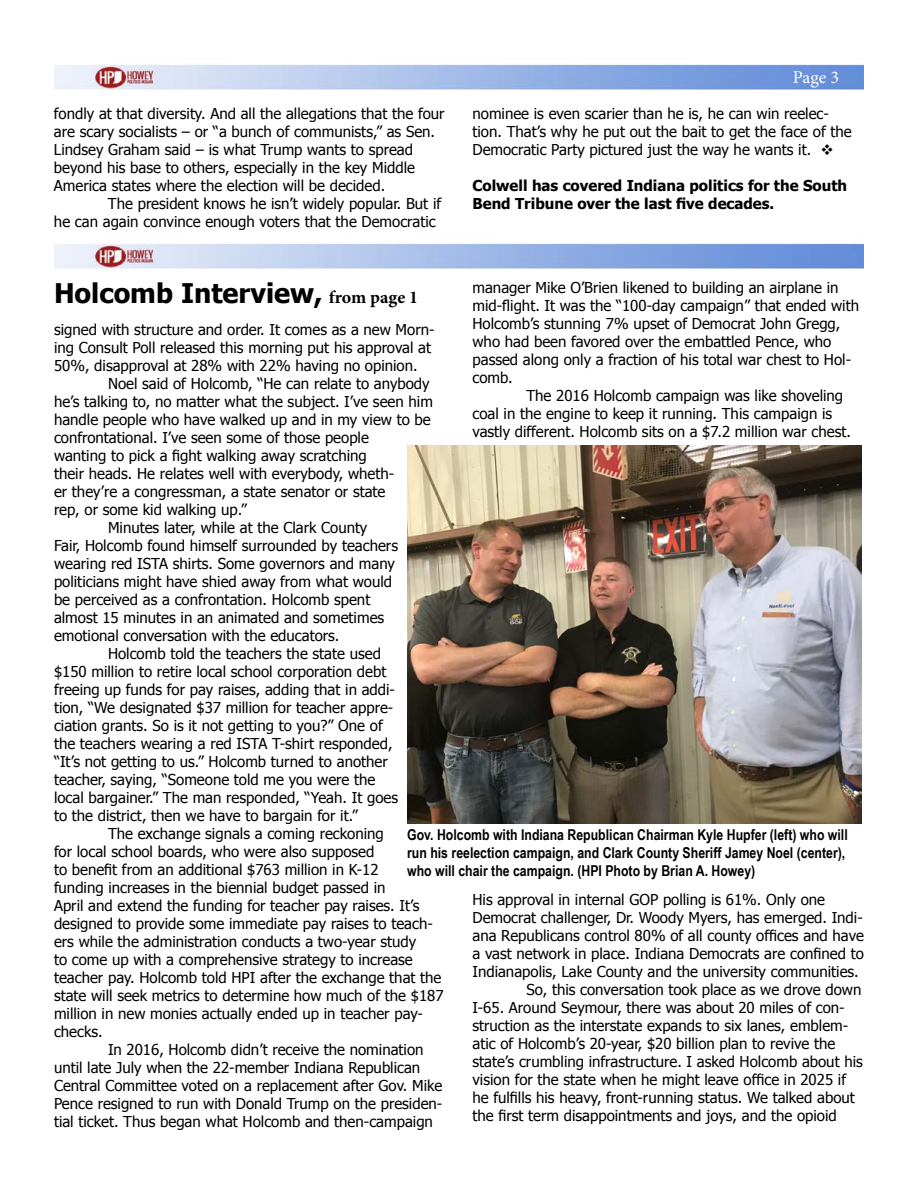
<style>
.page{position:relative;width:918px;height:1188px;background:#fff}
.page>*{position:absolute;margin:0;border:0;box-sizing:border-box;transform-origin:0 0}
.t1{font:700 27px "Tahoma";color:#000}
.t2{font:18px "Minion Pro";color:#fff}
.t3{font:15px/18px "Tahoma";color:#000}
.t4{font:700 15px/18px "Arial Narrow";color:#000}
.t5{font:700 15px/18px "Tahoma";color:#000}
.s1{font-family:"Minion Pro";font-size:18px}
</style>
<div class="page">
<img style="left:54px;top:64px;width:810px;height:26px">
<img style="left:54px;top:243px;width:810px;height:26px">
<img style="left:407px;top:446px;width:454px;height:378px">
<p class="t3" style="left:54px;top:104px;width:392px">fondly at that diversity. And all the allegations that the four are scary socialists – or “a bunch of communists,” as Sen.<br>Lindsey Graham said – is what Trump wants to spread beyond his base to others, especially in the key Middle America states where the election will be decided.</p>
<p class="t3" style="left:54px;top:194px;width:389px;text-indent:54px">The president knows he isn’t widely popular. But if he can again convince enough voters that the Democratic</p>
<p class="t2" style="left:793px;top:65px;width:48px">Page 3</p>
<p class="t3" style="left:472px;top:104px;width:381px">nominee is even scarier than he is, he can win reelec&shy;tion. That’s why he put out the bait to get the face of the<br>Democratic Party pictured just the way he wants it. ❖</p>
<p class="t5" style="left:472px;top:176px;width:376px">Colwell has covered Indiana politics for the South<br>Bend Tribune over the last five decades.</p>
<p class="t3" style="left:472px;top:278px;width:388px">manager Mike O’Brien likened to building an airplane in mid-flight. It was the “100-day campaign” that ended with Holcomb’s stunning 7% upset of Democrat John Gregg, who had been favored over the embattled Pence, who passed along only a fraction of his total war chest to Hol&shy;comb.</p>
<p class="t3" style="left:472px;top:386px;width:380px;text-indent:54px">The 2016 Holcomb campaign was like shoveling coal in the engine to keep it running. This campaign is vastly different. Holcomb sits on a $7.2 million war chest.</p>
<h1 class="t1" style="left:54px;top:274px;width:366px">Holcomb Interview, <span class="s1">from page 1</span></h1>
<p class="t3" style="left:54px;top:320px;width:382px">signed with structure and order. It comes as a new Morn&shy;ing Consult Poll released this morning put his approval at<br>50%, disapproval at 28% with 22% having no opinion.</p>
<p class="t3" style="left:108px;top:374px;width:323px">Noel said of Holcomb, “He can relate to anybody</p>
<p class="t3" style="left:54px;top:392px;width:380px">he’s talking to, no matter what the subject. I’ve seen him</p>
<p class="t3" style="left:54px;top:410px;width:378px">handle people who have walked up and in my view to be</p>
<p class="t3" style="left:54px;top:428px;width:316px">confrontational. I’ve seen some of those people</p>
<p class="t3" style="left:54px;top:446px;width:314px">wanting to pick a fight walking away scratching</p>
<p class="t3" style="left:54px;top:464px;width:342px">their heads. He relates well with everybody, wheth-</p>
<p class="t3" style="left:54px;top:482px;width:333px">er they’re a congressman, a state senator or state</p>
<p class="t3" style="left:54px;top:500px;width:194px">rep, or some kid walking up.”</p>
<p class="t3" style="left:108px;top:518px;width:261px">Minutes later, while at the Clark County</p>
<p class="t3" style="left:54px;top:536px;width:346px">Fair, Holcomb found himself surrounded by teachers</p>
<p class="t3" style="left:54px;top:554px;width:343px">wearing red ISTA shirts. Some governors and many</p>
<p class="t3" style="left:54px;top:572px;width:340px">politicians might have shied away from what would</p>
<p class="t3" style="left:54px;top:590px;width:318px">be perceived as a confrontation. Holcomb spent</p>
<p class="t3" style="left:54px;top:608px;width:332px">almost 15 minutes in an animated and sometimes</p>
<p class="t3" style="left:54px;top:626px;width:287px">emotional conversation with the educators.</p>
<p class="t3" style="left:108px;top:644px;width:275px">Holcomb told the teachers the state used</p>
<p class="t3" style="left:54px;top:662px;width:334px">$150 million to retire local school corporation debt</p>
<p class="t3" style="left:54px;top:680px;width:343px">freeing up funds for pay raises, adding that in addi-</p>
<p class="t3" style="left:54px;top:698px;width:341px">tion, “We designated $37 million for teacher appre-</p>
<p class="t3" style="left:54px;top:716px;width:330px">ciation grants. So is it not getting to you?” One of</p>
<p class="t3" style="left:54px;top:734px;width:340px">the teachers wearing a red ISTA T-shirt responded,</p>
<p class="t3" style="left:54px;top:752px;width:335px">“It’s not getting to us.” Holcomb turned to another</p>
<p class="t3" style="left:54px;top:770px;width:323px">teacher, saying, “Someone told me you were the</p>
<p class="t3" style="left:54px;top:788px;width:346px">local bargainer.” The man responded, “Yeah. It goes</p>
<p class="t3" style="left:54px;top:806px;width:305px">to the district, then we have to bargain for it.”</p>
<p class="t3" style="left:108px;top:824px;width:277px">The exchange signals a coming reckoning</p>
<p class="t3" style="left:54px;top:842px;width:322px">for local school boards, who were also supposed</p>
<p class="t3" style="left:54px;top:860px;width:326px">to benefit from an additional $763 million in K-12</p>
<p class="t3" style="left:54px;top:878px;width:333px">funding increases in the biennial budget passed in</p>
<p class="t3" style="left:54px;top:896px;width:367px">April and extend the funding for teacher pay raises. It’s</p>
<p class="t3" style="left:54px;top:914px;width:380px">designed to provide some immediate pay raises to teach-</p>
<p class="t3" style="left:54px;top:932px;width:364px">ers while the administration conducts a two-year study</p>
<p class="t3" style="left:54px;top:950px;width:360px">to come up with a comprehensive strategy to increase</p>
<p class="t3" style="left:54px;top:968px;width:389px">teacher pay. Holcomb told HPI after the exchange that the</p>
<p class="t3" style="left:54px;top:986px;width:391px">state will seek metrics to determine how much of the $187</p>
<p class="t3" style="left:54px;top:1004px;width:371px">million in new monies actually ended up in teacher pay-</p>
<p class="t3" style="left:54px;top:1022px;width:50px">checks.</p>
<p class="t3" style="left:108px;top:1040px;width:317px">In 2016, Holcomb didn’t receive the nomination</p>
<p class="t3" style="left:54px;top:1058px;width:368px">until late July when the 22-member Indiana Republican</p>
<p class="t3" style="left:54px;top:1076px;width:390px">Central Committee voted on a replacement after Gov. Mike</p>
<p class="t3" style="left:54px;top:1094px;width:390px">Pence resigned to run with Donald Trump on the presiden-</p>
<p class="t3" style="left:54px;top:1112px;width:380px">tial ticket. Thus began what Holcomb and then-campaign</p>
<p class="t4" style="left:407px;top:825px;width:442px">Gov. Holcomb with Indiana Republican Chairman Kyle Hupfer (left) who will run his reelection campaign, and Clark County Sheriff Jamey Noel (center), who will chair the campaign. (HPI Photo by Brian A. Howey)</p>
<p class="t3" style="left:472px;top:890px;width:354px">His approval in internal GOP polling is 61%. Only one</p>
<p class="t3" style="left:472px;top:908px;width:392px">Democrat challenger, Dr. Woody Myers, has emerged. Indi-</p>
<p class="t3" style="left:472px;top:926px;width:393px">ana Republicans control 80% of all county offices and have</p>
<p class="t3" style="left:472px;top:944px;width:393px">a vast network in place. Indiana Democrats are confined to</p>
<p class="t3" style="left:472px;top:962px;width:388px">Indianapolis, Lake County and the university communities.</p>
<p class="t3" style="left:526px;top:980px;width:336px">So, this conversation took place as we drove down</p>
<p class="t3" style="left:472px;top:998px;width:374px">I-65. Around Seymour, there was about 20 miles of con-</p>
<p class="t3" style="left:472px;top:1016px;width:377px">struction as the interstate expands to six lanes, emblem-</p>
<p class="t3" style="left:472px;top:1034px;width:364px">atic of Holcomb’s 20-year, $20 billion plan to revive the</p>
<p class="t3" style="left:472px;top:1052px;width:392px">state’s crumbling infrastructure. I asked Holcomb about his</p>
<p class="t3" style="left:472px;top:1070px;width:375px">vision for the state when he might leave office in 2025 if</p>
<p class="t3" style="left:472px;top:1088px;width:384px">he fulfills his heavy, front-running status. We talked about</p>
<p class="t3" style="left:472px;top:1106px;width:366px">the first term disappointments and joys, and the opioid</p>
</div>
